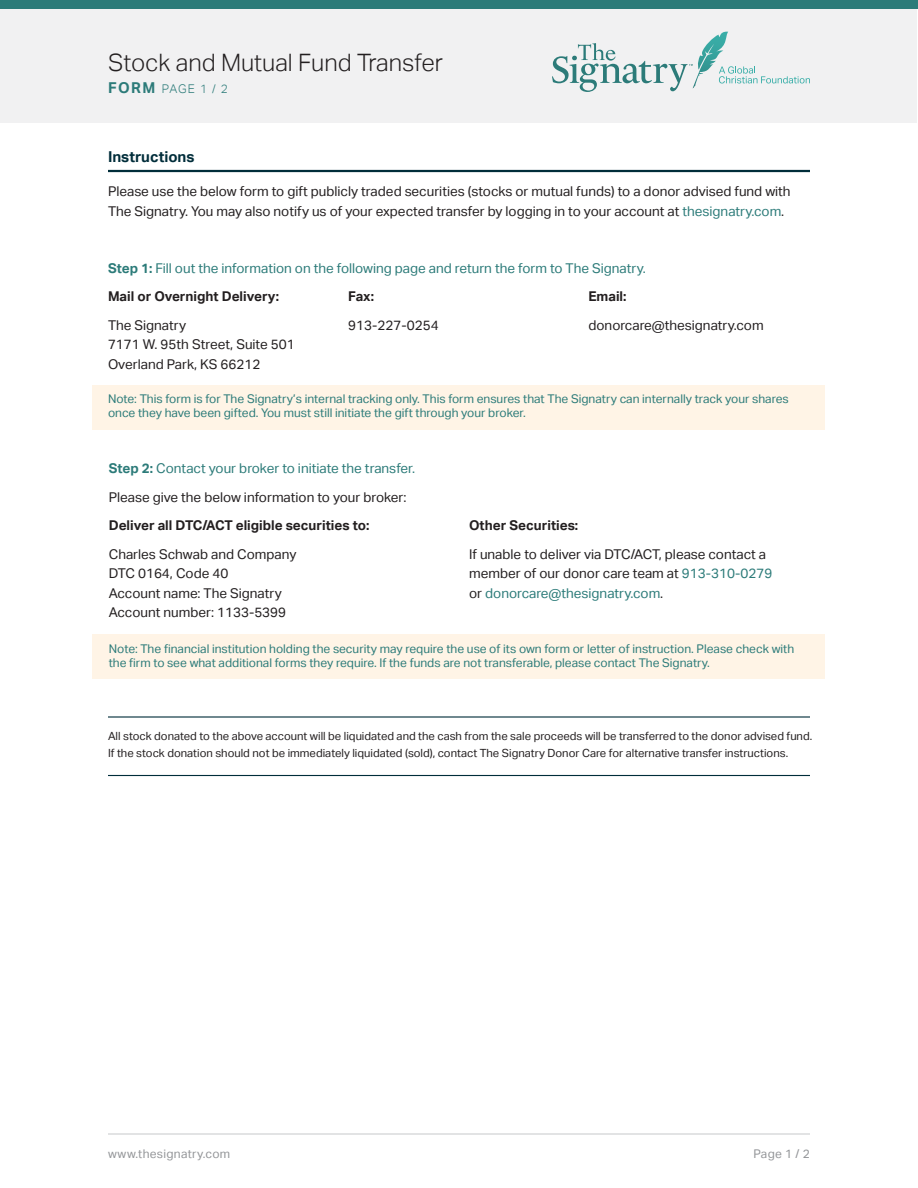
<style>
.page{position:relative;width:918px;height:1188px;background:#fff}
.page>*{position:absolute;margin:0;border:0;box-sizing:border-box;transform-origin:0 0}
.t1{font:300 24px "Aktiv Grotesk";color:#231f20}
.t2{font:700 15px "Aktiv Grotesk";color:#002d3a}
.t3{font:13.5px/19.5px "Aktiv Grotesk";color:#231f20}
.t4{font:13.5px/28.5px "Aktiv Grotesk";color:#2c7b79}
.t5{font:700 13.5px "Aktiv Grotesk";color:#231f20}
.t6{font:12px/14.4px "Aktiv Grotesk";color:#2c7b79}
.t7{font:12px "Aktiv Grotesk";letter-spacing:.025em;color:#939598}
.t8{font:300 12px "Aktiv Grotesk";color:#2c7b79}
.t9{font:11.25px/16.5px "Aktiv Grotesk";color:#231f20}
.s1{font-weight:700;font-size:15px}
.s2{color:#2c7b79}
.s3{font-weight:700}
.s4{font-weight:700;color:#231f20}
.s5{font-weight:700;color:#2c7b79}
</style>
<div class="page">
<div style="left:1px;top:9px;width:916px;height:114px;background:#f1f1f2"></div>
<div style="left:0;top:0;width:918px;height:9px;background:#2c7b79"></div>
<svg style="left:552px;top:32px;width:258px;height:60px"></svg>
<hr style="left:108px;top:1134px;width:702px;height:1px;background:#c7c8ca">
<div style="left:92px;top:385px;width:733px;height:44px;background:#fff4e6"></div>
<div style="left:92px;top:634px;width:733px;height:45px;background:#fff4e6"></div>
<hr style="left:108px;top:170px;width:702px;height:2px;background:#002d3a">
<hr style="left:108px;top:716px;width:702px;height:2px;background:#002d3a">
<hr style="left:108px;top:775px;width:702px;height:1px;background:#002d3a">
<h1 class="t1" style="left:108px;top:49px;width:336px">Stock and Mutual Fund Transfer</h1>
<p class="t8" style="left:108px;top:82px;width:122px"><span class="s1">FORM</span> PAGE 1 / 2</p>
<p class="t2" style="left:108px;top:148px;width:88px">Instructions</p>
<p class="t3" style="left:108px;top:182px;width:684px">Please use the below form to gift publicly traded securities (stocks or mutual funds) to a donor advised fund with<br>The Signatry. You may also notify us of your expected transfer by logging in to your account at <span class="s2">thesignatry.com</span>.</p>
<p class="t4" style="left:108px;top:254px;width:539px"><span class="s3">Step 1:</span> Fill out the information on the following page and return the form to The Signatry.<br><span class="s4">Mail or Overnight Delivery:</span></p>
<p class="t3" style="left:108px;top:315px;width:188px">The Signatry<br>7171 W. 95th Street, Suite 501<br>Overland Park, KS 66212</p>
<p class="t5" style="left:348px;top:289px;width:27px">Fax:</p>
<p class="t3" style="left:348px;top:315px;width:92px">913-227-0254</p>
<p class="t5" style="left:588px;top:289px;width:40px">Email:</p>
<p class="t3" style="left:588px;top:315px;width:177px">donorcare@thesignatry.com</p>
<p class="t6" style="left:108px;top:392px;width:682px">Note: This form is for The Signatry’s internal tracking only. This form ensures that The Signatry can internally track your shares once they have been gifted. You must still initiate the gift through your broker.</p>
<p class="t3" style="left:109px;top:454px;width:308px;line-height:28.5px"><span class="s5">Step 2:</span> <span class="s2">Contact your broker to initiate the transfer.<br></span>Please give the below information to your broker:</p>
<p class="t5" style="left:109px;top:518px;width:262px">Deliver all DTC/ACT eligible securities to:</p>
<p class="t3" style="left:109px;top:544px;width:189px">Charles Schwab and Company<br>DTC 0164, Code 40<br>Account name: The Signatry<br>Account number: 1133-5399</p>
<p class="t5" style="left:469px;top:518px;width:111px">Other Securities:</p>
<p class="t3" style="left:469px;top:544px;width:305px">If unable to deliver via DTC/ACT, please contact a member of our donor care team at <span class="s2">913-310-0279 </span>or <span class="s2">donorcare@thesignatry.com</span>.</p>
<p class="t6" style="left:109px;top:641px;width:687px">Note: The financial institution holding the security may require the use of its own form or letter of instruction. Please check with the firm to see what additional forms they require. If the funds are not transferable, please contact The Signatry.</p>
<p class="t9" style="left:108px;top:728px;width:706px">All stock donated to the above account will be liquidated and the cash from the sale proceeds will be transferred to the donor advised fund.<br>If the stock donation should not be immediately liquidated (sold), contact The Signatry Donor Care for alternative transfer instructions.</p>
<p class="t7" style="left:108px;top:1146px;width:124px">www.thesignatry.com</p>
<p class="t7" style="left:754px;top:1146px;width:58px">Page 1 / 2</p>
</div>
